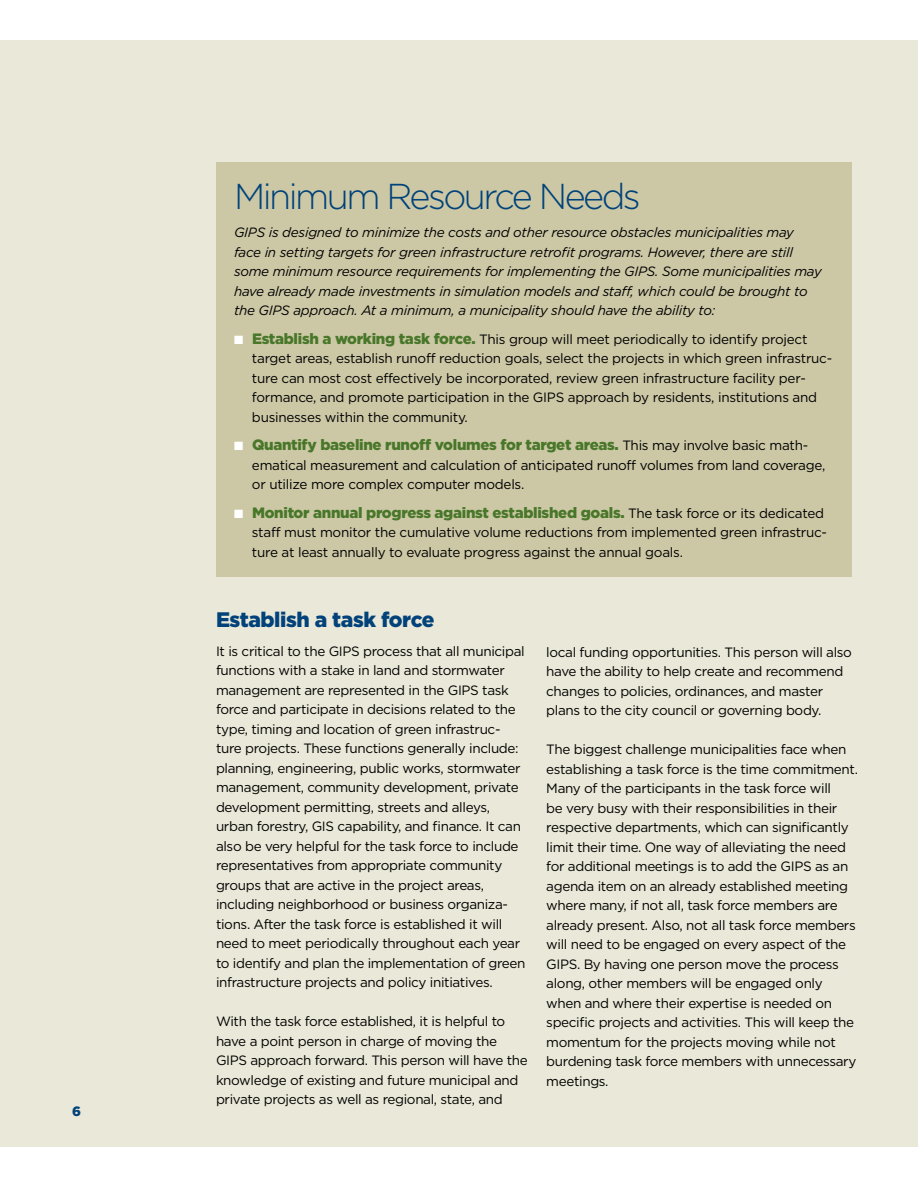
<style>
.page{position:relative;width:918px;height:1188px;background:#fff}
.page>*{position:absolute;margin:0;border:0;box-sizing:border-box;transform-origin:0 0}
.t1{font:300 36px "Gotham";letter-spacing:-.07em;color:#004279}
.t2{font:900 21px "Gotham HTF";letter-spacing:-.02em;color:#004279}
.t3{font:900 15px "Gotham HTF";letter-spacing:-.02em;color:#49772a}
.t4{font:13.5px/19.5px "Gotham HTF";letter-spacing:-.025em;color:#000}
.t5{font:italic 13.5px/19.5px "Gotham";letter-spacing:-.02em;color:#000}
.t6{font:900 13.5px "Gotham HTF";color:#004279}
.s1{color:#fff}
.s2{font-weight:900;font-size:15px;color:#49772a}
.s3{font-weight:400;font-size:13.5px;color:#000}
</style>
<div class="page">
<div style="left:0;top:40px;width:918px;height:1108px;background:#eae8d8"></div>
<div style="left:216px;top:162px;width:635px;height:414px;background:#ccc8a6"></div>
<p class="t6" style="left:72px;top:1104px;width:10px">6</p>
<h1 class="t1" style="left:234px;top:173px;width:408px">Minimum Resource Needs</h1>
<p class="t5" style="left:234px;top:223px;width:589px">GIPS is designed to minimize the costs and other resource obstacles municipalities may face in setting targets for green infrastructure retrofit programs. However, there are still some minimum resource requirements for implementing the GIPS. Some municipalities may have already made investments in simulation models and staff, which could be brought to the GIPS approach. At a minimum, a municipality should have the ability to:</p>
<p class="t4" style="left:252px;top:329px;width:582px;text-indent:-18px"><span class="s1">■</span> <span class="s2">Establish a working task force.</span> This group will meet periodically to identify project target areas, establish runoff reduction goals, select the projects in which green infrastruc&shy;ture can most cost effectively be incorporated, review green infrastructure facility per&shy;formance, and promote participation in the GIPS approach by residents, institutions and businesses within the community.</p>
<p class="t3" style="left:234px;top:436px;width:576px"><span class="s1">■</span> Quantify baseline runoff volumes for target areas. <span class="s3">This may involve basic math-</span></p>
<p class="t4" style="left:252px;top:455px;width:575px">ematical measurement and calculation of anticipated runoff volumes from land coverage, or utilize more complex computer models.</p>
<p class="t3" style="left:234px;top:504px;width:592px"><span class="s1">■</span> Monitor annual progress against established goals. <span class="s3">The task force or its dedicated</span></p>
<p class="t4" style="left:252px;top:523px;width:577px">staff must monitor the cumulative volume reductions from implemented green infrastruc&shy;ture at least annually to evaluate progress against the annual goals.</p>
<h2 class="t2" style="left:216px;top:608px;width:220px">Establish a task force</h2>
<p class="t4" style="left:216px;top:641px;width:311px">It is critical to the GIPS process that all municipal functions with a stake in land and stormwater management are represented in the GIPS task force and participate in decisions related to the type, timing and location of green infrastruc&shy;ture projects. These functions generally include: planning, engineering, public works, stormwater management, community development, private development permitting, streets and alleys, urban forestry, GIS capability, and finance. It can also be very helpful for the task force to include representatives from appropriate community groups that are active in the project areas, including neighborhood or business organiza&shy;tions. After the task force is established it will need to meet periodically throughout each year to identify and plan the implementation of green infrastructure projects and policy initiatives.</p>
<p class="t4" style="left:216px;top:1012px;width:313px">With the task force established, it is helpful to have a point person in charge of moving the GIPS approach forward. This person will have the knowledge of existing and future municipal and private projects as well as regional, state, and</p>
<p class="t4" style="left:546px;top:642px;width:307px">local funding opportunities. This person will also have the ability to help create and recommend changes to policies, ordinances, and master plans to the city council or governing body.</p>
<p class="t4" style="left:546px;top:740px;width:313px">The biggest challenge municipalities face when establishing a task force is the time commitment.<br>Many of the participants in the task force will<br>be very busy with their responsibilities in their respective departments, which can significantly limit their time. One way of alleviating the need for additional meetings is to add the GIPS as an agenda item on an already established meeting where many, if not all, task force members are already present. Also, not all task force members will need to be engaged on every aspect of the GIPS. By having one person move the process along, other members will be engaged only when and where their expertise is needed on specific projects and activities. This will keep the momentum for the projects moving while not burdening task force members with unnecessary meetings.</p>
</div>
